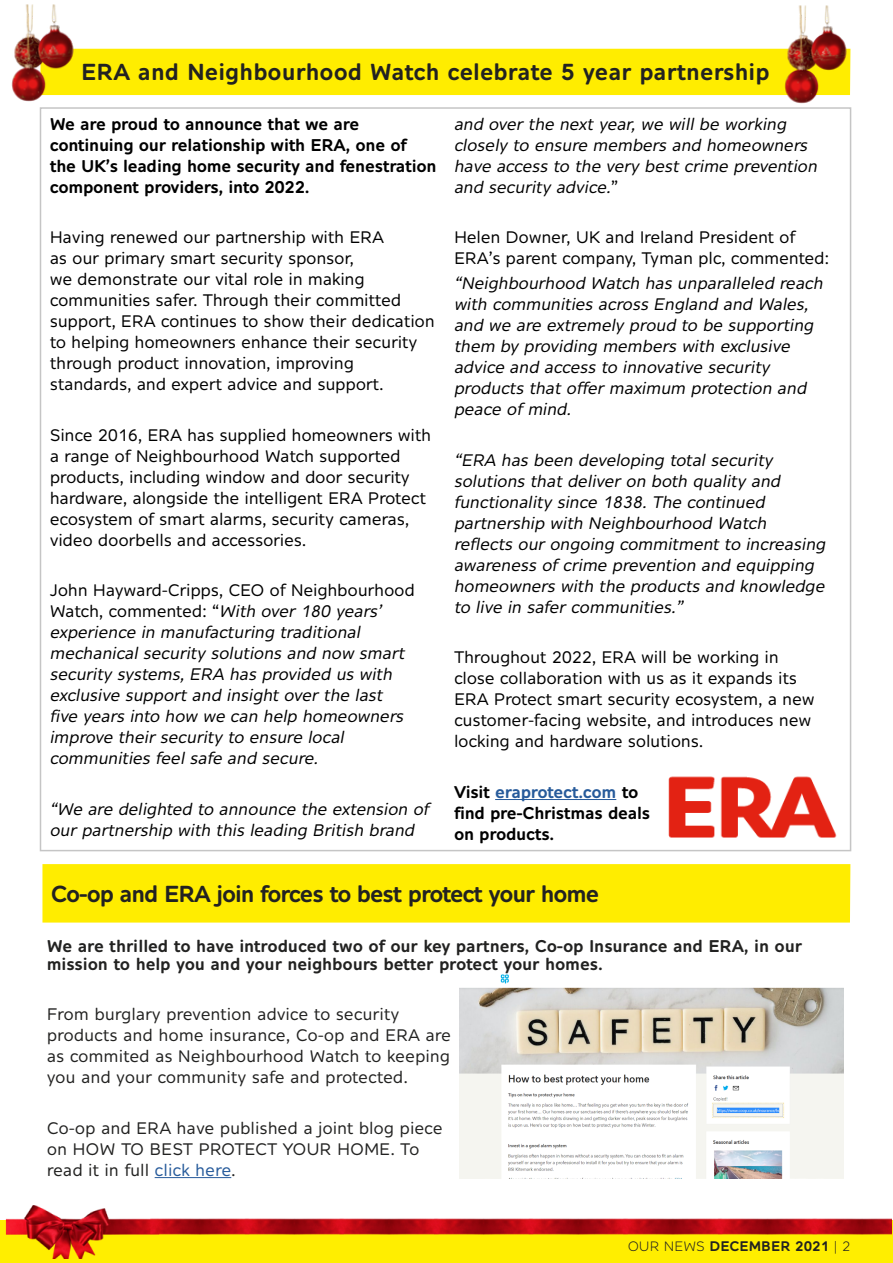
<style>
.page{position:relative;width:893px;height:1263px;background:#fff}
.page>*{position:absolute;margin:0;border:0;box-sizing:border-box;transform-origin:0 0}
.t1{font:600 22.5px "Alleyn";letter-spacing:-.015em;color:#222221}
.t2{font:600 22.5px "Alleyn";letter-spacing:-.05em;color:#222221}
.t3{font:italic 16.5px/21px "Alleyn";letter-spacing:-.02em;color:#000}
.t4{font:16.5px/21px "Alleyn";letter-spacing:-.02em;color:#000}
.t5{font:16.5px/21px "Alleyn";letter-spacing:-.01em;color:#222221}
.t6{font:600 16.5px/21px "Alleyn";letter-spacing:-.02em;color:#000}
.t7{font:600 16.5px/18px "Alleyn";letter-spacing:-.01em;color:#222221}
.t8{font:600 13.5px "Alleyn";color:#222221}
.s1{font-style:normal}
.s2{color:#275b9b}
.s3{font-weight:400}
</style>
<div class="page">
<div style="left:0;top:1220px;width:893px;height:43px;background:#fe0"></div>
<hr style="left:495px;top:799px;width:121px;height:1px;background:#275b9b">
<div style="left:81px;top:49px;width:693px;height:46px;background:#ffed00"></div>
<img style="left:668px;top:776px;width:169px;height:62px">
<div style="left:42px;top:864px;width:808px;height:58px;background:#ffed00"></div>
<hr style="left:155px;top:1177px;width:76px;height:1px;background:#275b9b">
<img style="left:459px;top:975px;width:384px;height:203px">
<img style="left:11px;top:4px;width:70px;height:98px">
<img style="left:774px;top:5px;width:77px;height:99px">
<img style="left:5px;top:1205px;width:886px;height:53px">
<h1 class="t1" style="left:81px;top:58px;width:690px">ERA and Neighbourhood Watch celebrate 5 year partnership</h1>
<p class="t6" style="left:50px;top:113px;width:388px">We are proud to announce that we are continuing our relationship with ERA, one of the UK’s leading home security and fenestration component providers, into 2022.</p>
<p class="t4" style="left:50px;top:226px;width:387px">Having renewed our partnership with ERA<br>as our primary smart security sponsor,<br>we demonstrate our vital role in making communities safer. Through their committed support, ERA continues to show their dedication to helping homeowners enhance their security through product innovation, improving standards, and expert advice and support.</p>
<p class="t4" style="left:50px;top:424px;width:383px">Since 2016, ERA has supplied homeowners with a range of Neighbourhood Watch supported products, including window and door security hardware, alongside the intelligent ERA Protect ecosystem of smart alarms, security cameras, video doorbells and accessories.</p>
<p class="t3" style="left:50px;top:579px;width:367px"><span class="s1">John Hayward-Cripps, CEO of Neighbourhood Watch, commented: “</span>With over 180 years’ experience in manufacturing traditional mechanical security solutions and now smart security systems, ERA has provided us with exclusive support and insight over the last five years into how we can help homeowners improve their security to ensure local communities feel safe and secure.</p>
<p class="t3" style="left:50px;top:798px;width:381px">“We are delighted to announce the extension of our partnership with this leading British brand</p>
<p class="t3" style="left:454px;top:113px;width:365px">and over the next year, we will be working closely to ensure members and homeowners have access to the very best crime prevention and security advice.<span class="s1">”</span></p>
<p class="t4" style="left:454px;top:226px;width:377px">Helen Downer, UK and Ireland President of<br>ERA’s parent company, Tyman plc, commented:</p>
<p class="t3" style="left:454px;top:273px;width:371px">“Neighbourhood Watch has unparalleled reach with communities across England and Wales, and we are extremely proud to be supporting them by providing members with exclusive advice and access to innovative security products that offer maximum protection and peace of mind.</p>
<p class="t3" style="left:454px;top:449px;width:373px">“ERA has been developing total security solutions that deliver on both quality and functionality since 1838. The continued partnership with Neighbourhood Watch reflects our ongoing commitment to increasing awareness of crime prevention and equipping homeowners with the products and knowledge to live in safer communities.”</p>
<p class="t4" style="left:454px;top:647px;width:362px">Throughout 2022, ERA will be working in close collaboration with us as it expands its ERA Protect smart security ecosystem, a new customer-facing website, and introduces new locking and hardware solutions.</p>
<p class="t6" style="left:454px;top:781px;width:198px">Visit <span class="s2">eraprotect.com</span> to find pre-Christmas deals on products.</p>
<h1 class="t2" style="left:51px;top:880px;width:550px">Co-op and ERA join forces to best protect your home</h1>
<p class="t7" style="left:47px;top:936px;width:757px">We are thrilled to have introduced two of our key partners, Co-op Insurance and ERA, in our mission to help you and your neighbours better protect your homes.</p>
<p class="t5" style="left:47px;top:1004px;width:406px">From burglary prevention advice to security products and home insurance, Co-op and ERA are as commited as Neighbourhood Watch to keeping you and your community safe and protected.</p>
<p class="t5" style="left:47px;top:1117px;width:397px">Co-op and ERA have published a joint blog piece on HOW TO BEST PROTECT YOUR HOME. To read it in full <span class="s2">click here</span>.</p>
<p class="t8" style="left:628px;top:1237px;width:224px"><span class="s3">OUR NEWS</span> DECEMBER 2021 <span class="s3">| 2</span></p>
</div>
